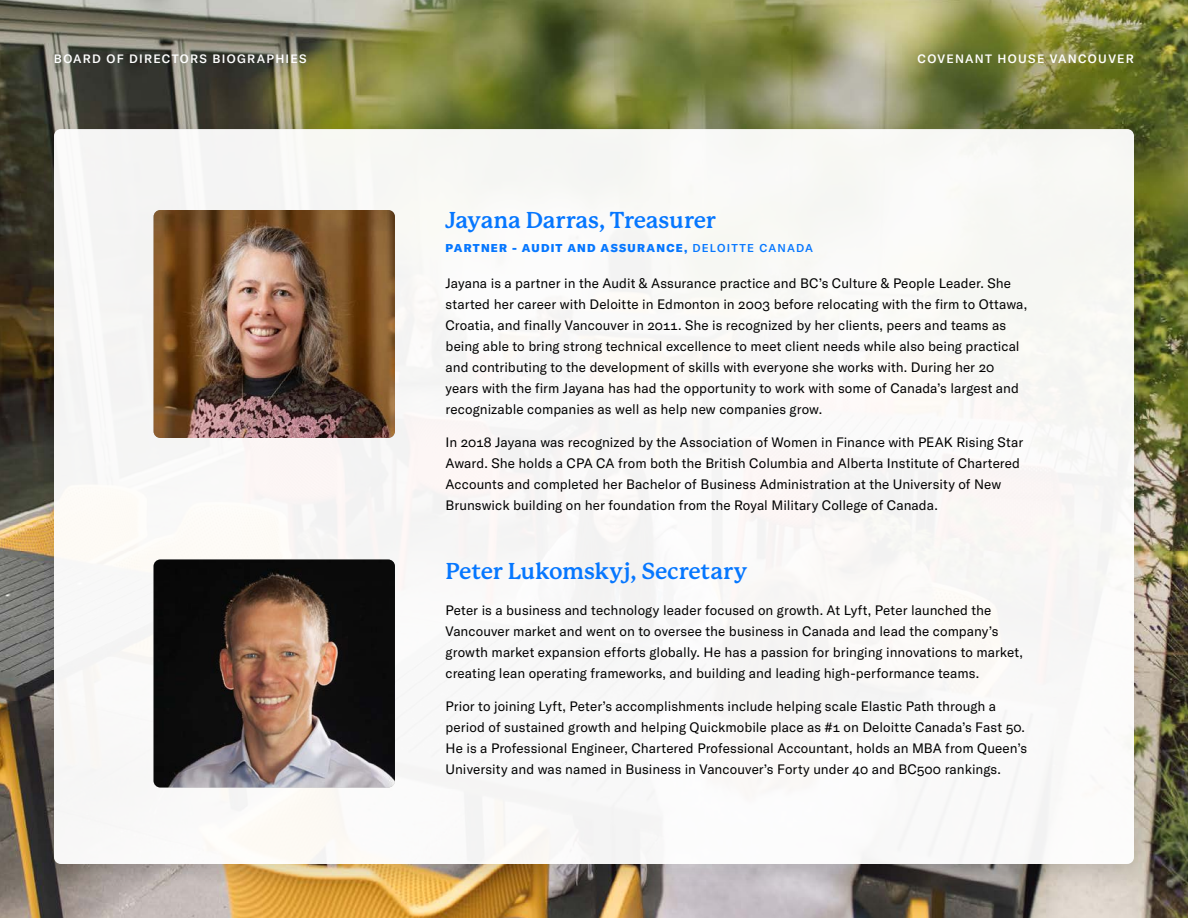
<style>
.page{position:relative;width:1188px;height:918px;background:#fff}
.page>*{position:absolute;margin:0;border:0;box-sizing:border-box;transform-origin:0 0}
.t1{font:700 22.5px "P22 Mackinac Pro";letter-spacing:-.005em;color:#0677ff}
.t2{font:13.5px/21px "GT America";letter-spacing:.005em;color:#000}
.t3{font:500 12px "GT America";letter-spacing:.105em;color:#fff}
.t4{font:900 11.25px "GT America";letter-spacing:.115em;color:#0677ff}
.s1{font-weight:500}
</style>
<div class="page">
<img style="left:0;top:0;width:1188px;height:918px">
<div style="left:32px;top:113px;width:1124px;height:780px;background:#000;opacity:.15"></div>
<div style="left:54px;top:129px;width:1080px;height:735px;background:#f9f8f6;border-radius:7px"></div>
<img style="left:154px;top:210px;width:241px;height:228px">
<img style="left:154px;top:560px;width:241px;height:228px">
<p class="t3" style="left:54px;top:51px;width:254px">BOARD OF DIRECTORS BIOGRAPHIES</p>
<p class="t3" style="left:918px;top:51px;width:218px">COVENANT HOUSE VANCOUVER</p>
<h1 class="t1" style="left:446px;top:207px;width:271px">Jayana Darras, Treasurer</h1>
<p class="t4" style="left:446px;top:241px;width:369px">PARTNER - AUDIT AND ASSURANCE, <span class="s1">DELOITTE CANADA</span></p>
<p class="t2" style="left:446px;top:273px;width:583px">Jayana is a partner in the Audit &amp; Assurance practice and BC’s Culture &amp; People Leader. She started her career with Deloitte in Edmonton in 2003 before relocating with the firm to Ottawa, Croatia, and finally Vancouver in 2011. She is recognized by her clients, peers and teams as being able to bring strong technical excellence to meet client needs while also being practical and contributing to the development of skills with everyone she works with. During her 20 years with the firm Jayana has had the opportunity to work with some of Canada’s largest and recognizable companies as well as help new companies grow.</p>
<p class="t2" style="left:446px;top:432px;width:579px">In 2018 Jayana was recognized by the Association of Women in Finance with PEAK Rising Star Award. She holds a CPA CA from both the British Columbia and Alberta Institute of Chartered Accounts and completed her Bachelor of Business Administration at the University of New Brunswick building on her foundation from the Royal Military College of Canada.</p>
<h1 class="t1" style="left:446px;top:558px;width:303px">Peter Lukomskyj, Secretary</h1>
<p class="t2" style="left:446px;top:600px;width:579px">Peter is a business and technology leader focused on growth. At Lyft, Peter launched the Vancouver market and went on to oversee the business in Canada and lead the company’s growth market expansion efforts globally. He has a passion for bringing innovations to market, creating lean operating frameworks, and building and leading high-performance teams.</p>
<p class="t2" style="left:446px;top:696px;width:583px">Prior to joining Lyft, Peter’s accomplishments include helping scale Elastic Path through a period of sustained growth and helping Quickmobile place as #1 on Deloitte Canada’s Fast 50.<br>He is a Professional Engineer, Chartered Professional Accountant, holds an MBA from Queen’s University and was named in Business in Vancouver’s Forty under 40 and BC500 rankings.</p>
</div>
